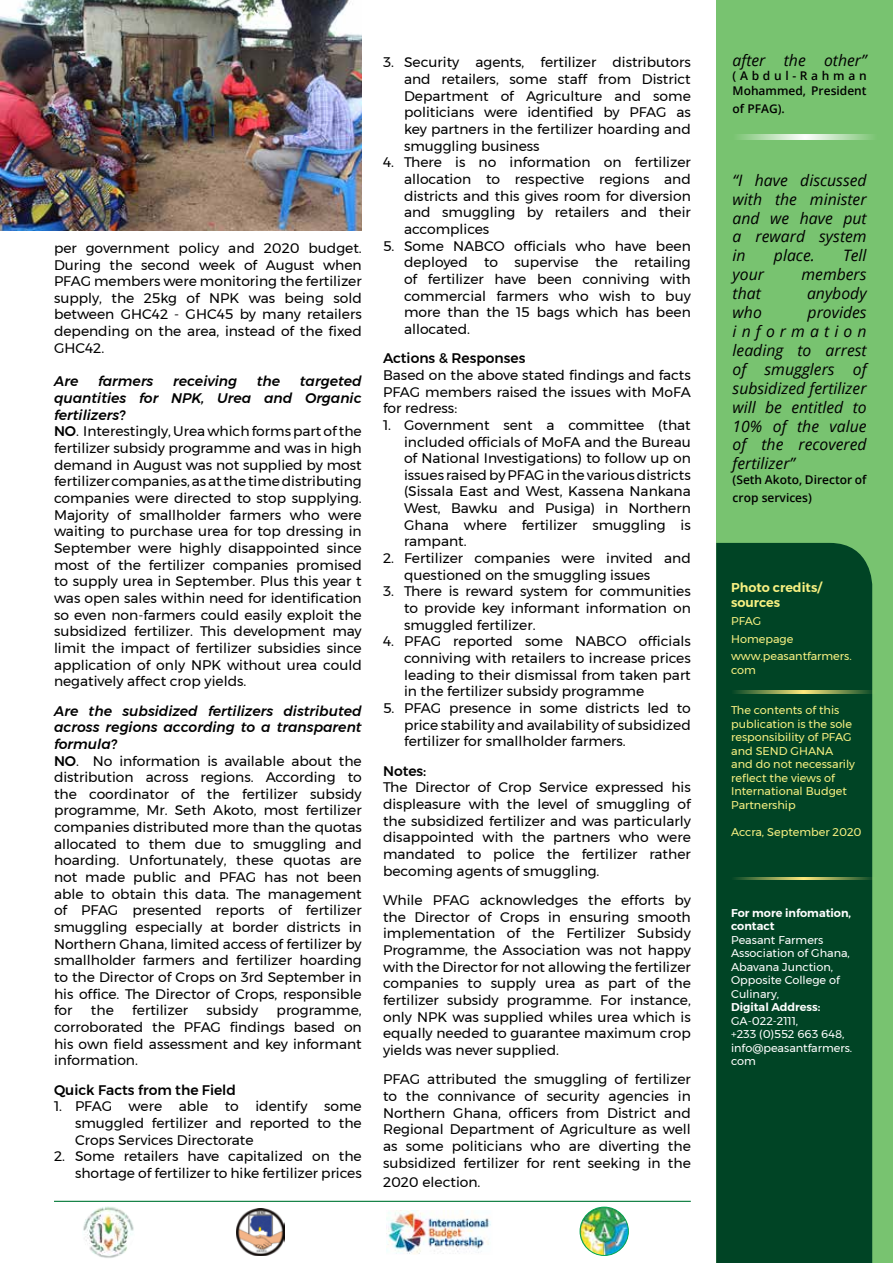
<style>
.page{position:relative;width:893px;height:1263px;background:#fff}
.page>*{position:absolute;margin:0;border:0;box-sizing:border-box;transform-origin:0 0}
.t1{font:italic 15.75px/18.9px "Open Sans";color:#000;text-align:justify}
.t2{font:13.8px/16.6px "Montserrat";color:#000;text-align:justify}
.t3{font:500 13.8px "Montserrat";color:#000}
.t4{font:italic 500 13.8px "Montserrat";color:#000}
.t5{font:600 12.75px/15.3px "Montserrat";color:#f7f081}
.t6{font:600 12px/14.4px "Open Sans";color:#000}
.t7{font:11.25px/13.5px "Montserrat";color:#f7f081}
.t8{font:11.25px/13.5px "Montserrat";color:#fff}
.t9{font:600 11.25px/13.5px "Montserrat";color:#fff}
.s1{font-weight:500;font-style:italic}
.s2{font-weight:500}
</style>
<div class="page">
<hr style="left:54px;top:1201px;width:637px;height:1px;background:#007736">
<div style="left:716px;top:0;width:177px;height:1263px;background:#78c370"></div>
<svg style="left:738px;top:134px;width:134px;height:6px"></svg>
<div style="left:716px;top:543px;width:156px;height:720px;background:#004425"></div>
<img style="left:0;top:0;width:362px;height:231px">
<hr style="left:731px;top:690px;width:144px;height:3px;background:#ffea7e">
<hr style="left:731px;top:878px;width:144px;height:2px;background:#ffea7e">
<img style="left:82px;top:1206px;width:53px;height:52px;border-radius:26px">
<img style="left:387px;top:1210px;width:104px;height:44px">
<img style="left:236px;top:1208px;width:49px;height:47px">
<img style="left:580px;top:1207px;width:48px;height:48px;border-radius:24px">
<div style="left:580px;top:1207px;width:49px;height:49px;border:1px solid #00a651;border-radius:50%"></div>
<p class="t2" style="left:54px;top:239px;width:309px">per government policy and 2020 budget.<br>During the second week of August when PFAG members were monitoring the fertilizer supply, the 25kg of NPK was being sold between GHC42 - GHC45 by many retailers depending on the area, instead of the fixed GHC42.</p>
<p class="t4" style="left:54px;top:371px;width:26px">Are</p>
<p class="t4" style="left:98px;top:371px;width:57px">farmers</p>
<p class="t4" style="left:173px;top:371px;width:66px">receiving</p>
<p class="t4" style="left:257px;top:371px;width:25px">the</p>
<p class="t2" style="left:54px;top:373px;width:309px;text-align:left;text-indent:246px"><span class="s1">targeted quantities for NPK, Urea and Organic fertilizers?<br></span><span class="s2">NO</span>. Interestingly, Urea which forms part of the fertilizer subsidy programme and was in high demand in August was not supplied by most fertilizer companies, as at the time distributing companies were directed to stop supplying.<br>Majority of smallholder farmers who were waiting to purchase urea for top dressing in September were highly disappointed since most of the fertilizer companies promised to supply urea in September. Plus this year t was open sales within need for identification so even non-farmers could easily exploit the subsidized fertilizer. This development may limit the impact of fertilizer subsidies since application of only NPK without urea could negatively affect crop yields.</p>
<p class="t2" style="left:54px;top:702px;width:309px;text-align:left"><span class="s1">Are the subsidized fertilizers distributed across regions according to a transparent formula?<br></span><span class="s2">NO</span>. No information is available about the distribution across regions. According to the coordinator of the fertilizer subsidy programme, Mr. Seth Akoto, most fertilizer companies distributed more than the quotas allocated to them due to smuggling and hoarding. Unfortunately, these quotas are not made public and PFAG has not been able to obtain this data. The management of PFAG presented reports of fertilizer smuggling especially at border districts in Northern Ghana, limited access of fertilizer by smallholder farmers and fertilizer hoarding to the Director of Crops on 3rd September in his office. The Director of Crops, responsible for</p>
<p class="t2" style="left:91px;top:1002px;width:24px">the</p>
<p class="t2" style="left:132px;top:1002px;width:57px">fertilizer</p>
<p class="t2" style="left:207px;top:1002px;width:53px">subsidy</p>
<p class="t2" style="left:54px;top:1002px;width:309px;text-indent:223px">programme, corroborated the PFAG findings based on his own field assessment and key informant information.</p>
<p class="t3" style="left:54px;top:1079px;width:183px">Quick Facts from the Field</p>
<p class="t2" style="left:75px;top:1098px;width:288px;text-indent:-21px">1. PFAG were able to identify some smuggled fertilizer and reported to the Crops Services Directorate</p>
<p class="t2" style="left:54px;top:1148px;width:309px;text-align:right">2. Some retailers have capitalized on the shortage of fertilizer to hike fertilizer prices</p>
<p class="t2" style="left:404px;top:54px;width:288px;text-indent:-21px">3. Security agents, fertilizer distributors and retailers, some staff from District Department of Agriculture and some politicians were identified by PFAG as key partners in the fertilizer hoarding and smuggling business</p>
<p class="t2" style="left:404px;top:154px;width:288px;text-indent:-21px">4. There is no information on fertilizer allocation to respective regions and districts and this gives room for diversion and smuggling by retailers and their accomplices</p>
<p class="t2" style="left:404px;top:237px;width:288px;text-indent:-21px">5. Some NABCO officials who have been deployed to supervise the retailing of fertilizer have been conniving with commercial farmers who wish to buy more than the 15 bags which has been allocated.</p>
<p class="t3" style="left:383px;top:348px;width:144px">Actions &amp; Responses</p>
<p class="t2" style="left:383px;top:367px;width:309px">Based on the above stated findings and facts PFAG members raised the issues with MoFA for redress:</p>
<p class="t2" style="left:404px;top:416px;width:288px;text-indent:-21px">1. Government sent a committee (that included officials of MoFA and the Bureau of National Investigations) to follow up on issues raised by PFAG in the various districts (Sissala East and West, Kassena Nankana West, Bawku and Pusiga) in Northern Ghana where fertilizer smuggling is rampant.</p>
<p class="t2" style="left:404px;top:550px;width:288px;text-indent:-21px">2. Fertilizer companies were invited and questioned on the smuggling issues</p>
<p class="t2" style="left:404px;top:583px;width:288px;text-indent:-21px">3. There is reward system for communities to provide key informant information on smuggled fertilizer.</p>
<p class="t2" style="left:404px;top:633px;width:288px;text-indent:-21px">4. PFAG reported some NABCO officials conniving with retailers to increase prices leading to their dismissal from taken part in the fertilizer subsidy programme</p>
<p class="t2" style="left:404px;top:700px;width:288px;text-indent:-21px">5. PFAG presence in some districts led to price stability and availability of subsidized fertilizer for smallholder farmers.</p>
<p class="t3" style="left:383px;top:760px;width:45px">Notes:</p>
<p class="t2" style="left:383px;top:779px;width:309px">The Director of Crop Service expressed his displeasure with the level of smuggling of the subsidized fertilizer and was particularly disappointed with the partners who were mandated to police the fertilizer rather becoming agents of smuggling.</p>
<p class="t2" style="left:383px;top:892px;width:309px">While PFAG acknowledges the efforts by the Director of Crops in ensuring smooth implementation of the Fertilizer Subsidy Programme, the Association was not happy with the Director for not allowing the fertilizer companies to supply urea as part of the fertilizer subsidy programme. For instance, only NPK was supplied whiles urea which is equally needed to guarantee maximum crop yields was never supplied.</p>
<p class="t2" style="left:383px;top:1071px;width:309px">PFAG attributed the smuggling of fertilizer to the connivance of security agencies in Northern Ghana, officers from District and Regional Department of Agriculture as well as some politicians who are diverting the subsidized fertilizer for rent seeking in the</p>
<p class="t2" style="left:383px;top:1173px;width:99px">2020 election.</p>
<p class="t1" style="left:733px;top:50px;width:135px">after the other”</p>
<p class="t6" style="left:733px;top:69px;width:136px">(Abdul-Rahman<br>Mohammed, President</p>
<p class="t6" style="left:733px;top:101px;width:54px">of PFAG).</p>
<p class="t1" style="left:733px;top:170px;width:136px">“I have discussed with the minister and we have put a reward system in</p>
<p class="t1" style="left:774px;top:246px;width:42px">place.</p>
<p class="t1" style="left:843px;top:246px;width:25px">Tell</p>
<p class="t1" style="left:733px;top:265px;width:33px">your</p>
<p class="t1" style="left:801px;top:265px;width:67px">members</p>
<p class="t1" style="left:733px;top:284px;width:30px">that</p>
<p class="t1" style="left:807px;top:284px;width:61px">anybody</p>
<p class="t1" style="left:733px;top:302px;width:31px">who</p>
<p class="t1" style="left:733px;top:302px;width:135px;text-indent:75px">provides information leading to arrest of smugglers of subsidized fertilizer will be entitled to 10% of the value of the recovered fertilizer”</p>
<p class="t6" style="left:733px;top:470px;width:136px;line-height:18px">(Seth Akoto, Director of crop services)</p>
<p class="t5" style="left:731px;top:579px;width:92px">Photo credits/ sources</p>
<p class="t7" style="left:731px;top:612px;width:122px;line-height:17.7px">PFAG<br>Homepage www.peasantfarmers.</p>
<p class="t7" style="left:731px;top:663px;width:26px">com</p>
<p class="t7" style="left:731px;top:703px;width:125px">The contents of this publication is the sole responsibility of PFAG and SEND GHANA and do not necessarily reflect the views of<br>International Budget<br>Partnership</p>
<p class="t7" style="left:731px;top:825px;width:132px">Accra, September 2020</p>
<p class="t9" style="left:731px;top:906px;width:122px">For more infomation, contact</p>
<p class="t8" style="left:731px;top:933px;width:120px">Peasant Farmers<br>Association of Ghana,<br>Abavana Junction,<br>Opposite College of<br>Culinary,</p>
<p class="t9" style="left:731px;top:1000px;width:91px">Digital Address:</p>
<p class="t8" style="left:731px;top:1014px;width:123px">GA-022-2111,<br>+233 (0)552 663 648, info@peasantfarmers. com</p>
</div>
